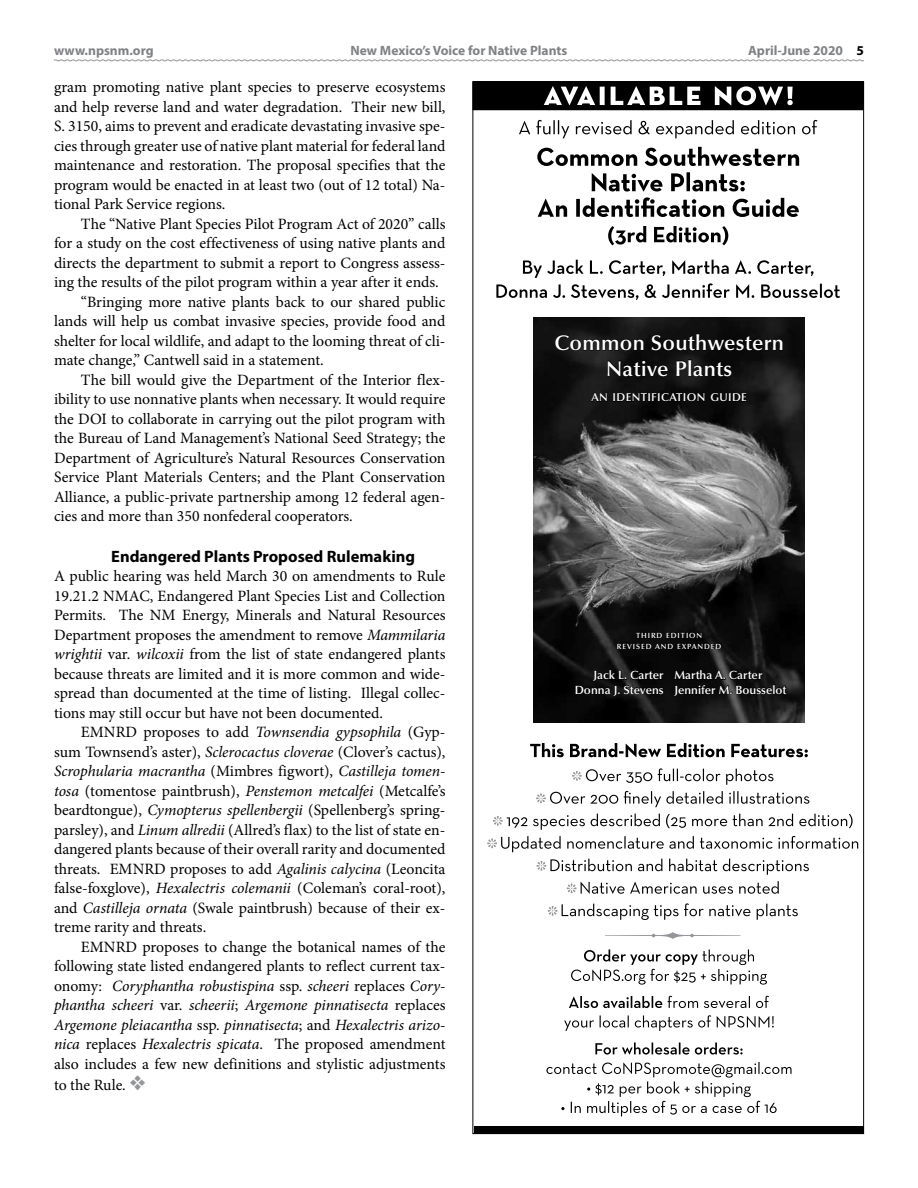
<style>
.page{position:relative;width:918px;height:1188px;background:#fff}
.page>*{position:absolute;margin:0;border:0;box-sizing:border-box;transform-origin:0 0}
.t1{font:600 21.3px/25.7px "Optima LT Std";letter-spacing:.01em;color:#fff;text-align:center}
.t2{font:700 16.5px "Myriad Pro";color:#000}
.t3{font:15.75px/19.5px "Minion Pro";color:#000;text-align:justify}
.t4{font:700 13.5px "Myriad Pro";color:#808285}
.t5{font:600 11.85px/14.2px "Optima LT Std";color:#fff;text-align:center}
.t6{font:600 11.4px "Optima LT Std";letter-spacing:.03em;color:#fff}
.t7{font:600 7.5px/10.6px "Optima LT Std";letter-spacing:.12em;color:#fff;text-align:center}
.s1{color:#000}
.s2{font-style:italic}
.s3{color:#939598}
</style>
<div class="page">
<svg style="left:54px;top:59px;width:810px;height:3px"></svg>
<div style="left:472px;top:81px;width:392px;height:29px;background:#000"></div>
<svg style="left:544px;top:86px;width:249px;height:20px"></svg>
<svg style="left:519px;top:120px;width:299px;height:18px"></svg>
<svg style="left:537px;top:147px;width:262px;height:19px"></svg>
<svg style="left:538px;top:172px;width:261px;height:45px"></svg>
<svg style="left:608px;top:226px;width:120px;height:19px"></svg>
<svg style="left:496px;top:260px;width:344px;height:40px"></svg>
<svg style="left:530px;top:743px;width:278px;height:14px"></svg>
<svg style="left:572px;top:768px;width:202px;height:17px"></svg>
<svg style="left:536px;top:791px;width:273px;height:16px"></svg>
<svg style="left:493px;top:814px;width:360px;height:16px"></svg>
<svg style="left:487px;top:836px;width:371px;height:16px"></svg>
<svg style="left:537px;top:859px;width:272px;height:16px"></svg>
<svg style="left:567px;top:881px;width:212px;height:13px"></svg>
<svg style="left:548px;top:903px;width:250px;height:17px"></svg>
<svg style="left:605px;top:932px;width:135px;height:7px"></svg>
<svg style="left:571px;top:949px;width:196px;height:36px"></svg>
<svg style="left:569px;top:996px;width:200px;height:12px"></svg>
<svg style="left:564px;top:1015px;width:210px;height:16px"></svg>
<svg style="left:595px;top:1042px;width:148px;height:13px"></svg>
<svg style="left:546px;top:1062px;width:246px;height:54px"></svg>
<img style="left:534px;top:317px;width:270px;height:406px">
<svg style="left:575px;top:631px;width:212px;height:69px;background:#0f0f0f"></svg>
<svg style="left:555px;top:317px;width:228px;height:85px;background:#111"></svg>
<div style="left:474px;top:1126px;width:390px;height:8px;background:#000"></div>
<p class="t4" style="left:54px;top:42px;width:101px">www.npsnm.org</p>
<p class="t4" style="left:351px;top:42px;width:218px">New Mexico’s Voice for Native Plants</p>
<p class="t4" style="left:748px;top:42px;width:117px">April-June 2020 <span class="s1">5</span></p>
<p class="t3" style="left:54px;top:78px;width:393px">gram promoting native plant species to preserve ecosystems and help reverse land and water degradation. Their new bill, S. 3150, aims to prevent and eradicate devastating invasive spe&shy;cies through greater use of native plant material for federal land maintenance and restoration. The proposal specifies that the program would be enacted in at least two (out of 12 total) Na&shy;tional Park Service regions.</p>
<p class="t3" style="left:81px;top:214px;width:366px">The “Native Plant Species Pilot Program Act of 2020” calls</p>
<p class="t3" style="left:54px;top:234px;width:393px">for a study on the cost effectiveness of using native plants and</p>
<p class="t3" style="left:54px;top:253px;width:393px">directs the department to submit a report to Congress assess-</p>
<p class="t3" style="left:54px;top:273px;width:386px">ing the results of the pilot program within a year after it ends.</p>
<p class="t3" style="left:81px;top:292px;width:366px">“Bringing more native plants back to our shared public</p>
<p class="t3" style="left:54px;top:312px;width:393px">lands will help us combat invasive species, provide food and</p>
<p class="t3" style="left:54px;top:331px;width:393px">shelter for local wildlife, and adapt to the looming threat of cli-</p>
<p class="t3" style="left:54px;top:351px;width:271px">mate change,” Cantwell said in a statement.</p>
<p class="t3" style="left:81px;top:370px;width:366px">The bill would give the Department of the Interior flex-</p>
<p class="t3" style="left:54px;top:390px;width:393px">ibility to use nonnative plants when necessary. It would require</p>
<p class="t3" style="left:54px;top:409px;width:393px">the DOI to collaborate in carrying out the pilot program with</p>
<p class="t3" style="left:54px;top:429px;width:393px">the Bureau of Land Management’s National Seed Strategy; the</p>
<p class="t3" style="left:54px;top:448px;width:393px">Department of Agriculture’s Natural Resources Conservation</p>
<p class="t3" style="left:54px;top:468px;width:393px">Service Plant Materials Centers; and the Plant Conservation</p>
<p class="t3" style="left:54px;top:487px;width:393px">Alliance, a public-private partnership among 12 federal agen-</p>
<p class="t3" style="left:54px;top:507px;width:300px">cies and more than 350 nonfederal cooperators.</p>
<p class="t2" style="left:111px;top:546px;width:306px">Endangered Plants Proposed Rulemaking</p>
<p class="t3" style="left:54px;top:567px;width:393px">A public hearing was held March 30 on amendments to Rule 19.21.2 NMAC, Endangered Plant Species List and Collection Permits. The NM Energy, Minerals and Natural Resources Department proposes the amendment to remove <span class="s2">Mammilaria wrightii</span> var. <span class="s2">wilcoxii</span> from the list of state endangered plants because threats are limited and it is more common and wide&shy;spread than documented at the time of listing. Illegal collec&shy;tions may still occur but have not been documented.</p>
<p class="t3" style="left:54px;top:723px;width:393px;text-indent:27px">EMNRD proposes to add <span class="s2">Townsendia gypsophila</span> (Gyp&shy;sum Townsend’s aster), <span class="s2">Sclerocactus cloverae</span> (Clover’s cactus), <span class="s2">Scrophularia macrantha</span> (Mimbres figwort), <span class="s2">Castilleja tomen&shy;tosa</span> (tomentose paintbrush), <span class="s2">Penstemon metcalfei</span> (Metcalfe’s beardtongue), <span class="s2">Cymopterus spellenbergii</span> (Spellenberg’s spring&shy;parsley), and <span class="s2">Linum allredii</span> (Allred’s flax) to the list of state en&shy;dangered plants because of their overall rarity and documented threats. EMNRD proposes to add <span class="s2">Agalinis calycina</span> (Leoncita false-foxglove), <span class="s2">Hexalectris colemanii</span> (Coleman’s coral-root), and <span class="s2">Castilleja ornata</span> (Swale paintbrush) because of their ex&shy;treme rarity and threats.</p>
<p class="t3" style="left:54px;top:937px;width:393px;text-indent:27px">EMNRD proposes to change the botanical names of the following state listed endangered plants to reflect current tax&shy;onomy: <span class="s2">Coryphantha robustispina</span> ssp. <span class="s2">scheeri</span> replaces <span class="s2">Cory&shy;phantha scheeri</span> var. <span class="s2">scheerii</span>; <span class="s2">Argemone pinnatisecta</span> replaces <span class="s2">Argemone pleiacantha</span> ssp. <span class="s2">pinnatisecta</span>; and <span class="s2">Hexalectris arizo&shy;nica</span> replaces <span class="s2">Hexalectris spicata</span>. The proposed amendment also includes a few new definitions and stylistic adjustments</p>
<p class="t3" style="left:54px;top:1075px;width:93px">to the Rule. <span class="s3">❖</span></p>
<h1 class="t1" style="left:554px;top:330px;width:231px">Common Southwestern<br>Native Plants</h1>
<p class="t6" style="left:591px;top:391px;width:157px">AN IDENTIFICATION GUIDE</p>
<p class="t7" style="left:617px;top:630px;width:106px">THIRD EDITION<br>REVISED AND EXPANDED</p>
<p class="t5" style="left:575px;top:668px;width:213px">Jack L. Carter Martha A. Carter<br>Donna J. Stevens Jennifer M. Bousselot</p>
</div>
